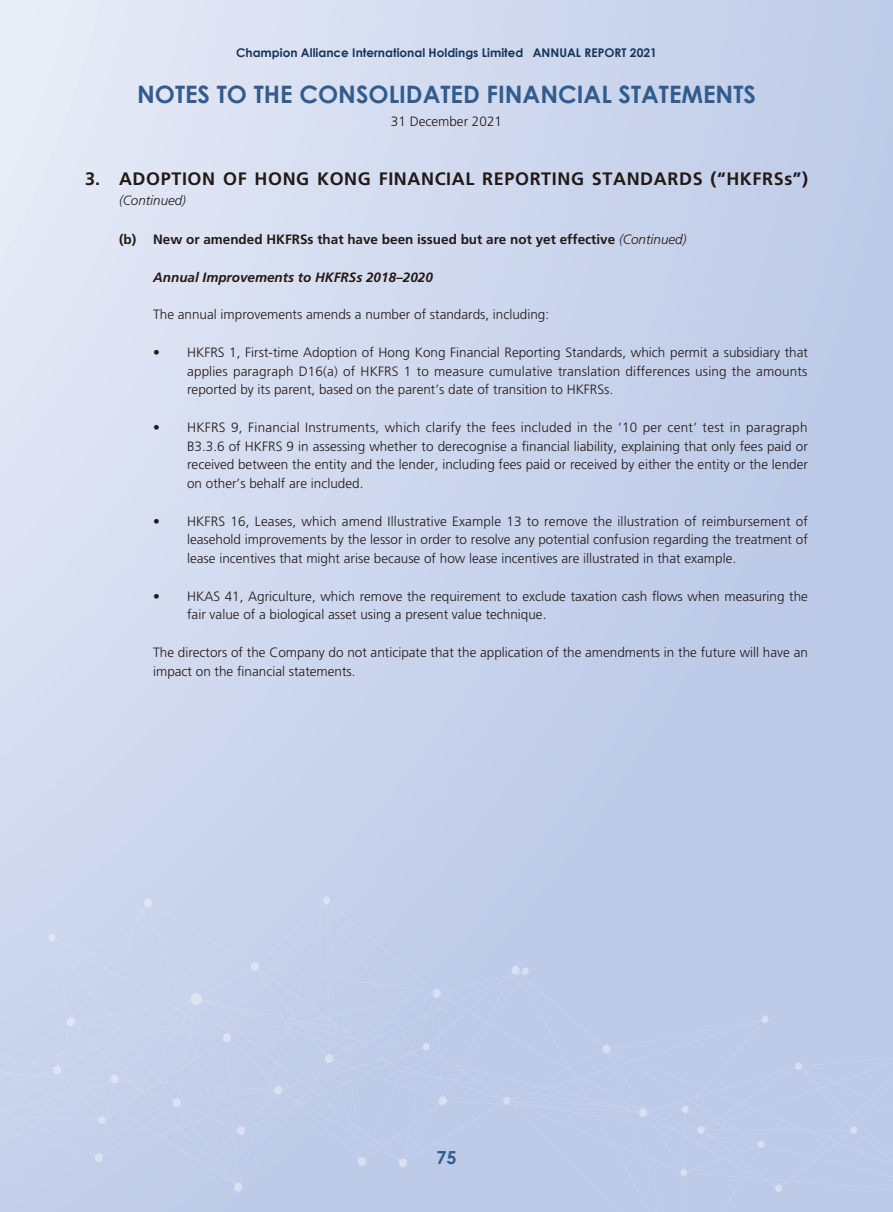
<style>
.page{position:relative;width:893px;height:1212px;background:#fff}
.page>*{position:absolute;margin:0;border:0;box-sizing:border-box;transform-origin:0 0}
.t1{font:700 24px "Century Gothic";color:#325c8e}
.t2{font:700 18px "Frutiger LT Std";letter-spacing:.035em;color:#231916}
.t3{font:700 18px "Century Gothic";color:#325c8e}
.t4{font:300 13.5px/18.8px "Frutiger LT Std";color:#231916;text-align:justify}
.t5{font:700 13.5px "Frutiger LT Std";color:#231916}
.t6{font:italic 700 13.5px "Frutiger LT Std";color:#231916}
.t7{font:italic 300 13.35px "Frutiger LT Std";color:#231916}
.t8{font:700 12px "Century Gothic";color:#16365a}
.s1{font-weight:300;font-style:italic}
</style>
<div class="page">
<div style="left:0;top:0;width:893px;height:1212px;background:linear-gradient(to right,#dee4f4,#bbc9e7)"></div>
<svg style="left:0;top:896px;width:893px;height:69px;background:#c2cee9"></svg>
<svg style="left:0;top:965px;width:893px;height:247px;background:#c0cde8"></svg>
<p class="t8" style="left:236px;top:44px;width:422px">Champion Alliance International Holdings Limited ANNUAL REPORT 2021</p>
<h1 class="t1" style="left:137px;top:76px;width:620px">NOTES TO THE CONSOLIDATED FINANCIAL STATEMENTS</h1>
<p class="t4" style="left:391px;top:112px;width:113px">31 December 2021</p>
<h2 class="t2" style="left:85px;top:168px;width:725px">3. ADOPTION OF HONG KONG FINANCIAL REPORTING STANDARDS (“HKFRSs”)</h2>
<p class="t7" style="left:119px;top:192px;width:68px">(Continued)</p>
<p class="t5" style="left:119px;top:231px;width:569px">(b) New or amended HKFRSs that have been issued but are not yet effective <span class="s1">(Continued)</span></p>
<p class="t6" style="left:153px;top:269px;width:281px">Annual Improvements to HKFRSs 2018–2020</p>
<p class="t4" style="left:153px;top:305px;width:398px">The annual improvements amends a number of standards, including:</p>
<p class="t4" style="left:187px;top:343px;width:622px;text-indent:-34px">• HKFRS 1, First-time Adoption of Hong Kong Financial Reporting Standards, which permit a subsidiary that applies paragraph D16(a) of HKFRS 1 to measure cumulative translation differences using the amounts reported by its parent, based on the parent’s date of transition to HKFRSs.</p>
<p class="t4" style="left:187px;top:418px;width:622px;text-indent:-34px">• HKFRS 9, Financial Instruments, which clarify the fees included in the ‘10 per cent’ test in paragraph B3.3.6 of HKFRS 9 in assessing whether to derecognise a financial liability, explaining that only fees paid or received between the entity and the lender, including fees paid or received by either the entity or the lender on other’s behalf are included.</p>
<p class="t4" style="left:187px;top:512px;width:622px;text-indent:-34px">• HKFRS 16, Leases, which amend Illustrative Example 13 to remove the illustration of reimbursement of leasehold improvements by the lessor in order to resolve any potential confusion regarding the treatment of lease incentives that might arise because of how lease incentives are illustrated in that example.</p>
<p class="t4" style="left:187px;top:587px;width:622px;text-indent:-34px">• HKAS 41, Agriculture, which remove the requirement to exclude taxation cash flows when measuring the fair value of a biological asset using a present value technique.</p>
<p class="t4" style="left:153px;top:643px;width:656px">The directors of the Company do not anticipate that the application of the amendments in the future will have an impact on the financial statements.</p>
<h2 class="t3" style="left:436px;top:1143px;width:22px">75</h2>
</div>
